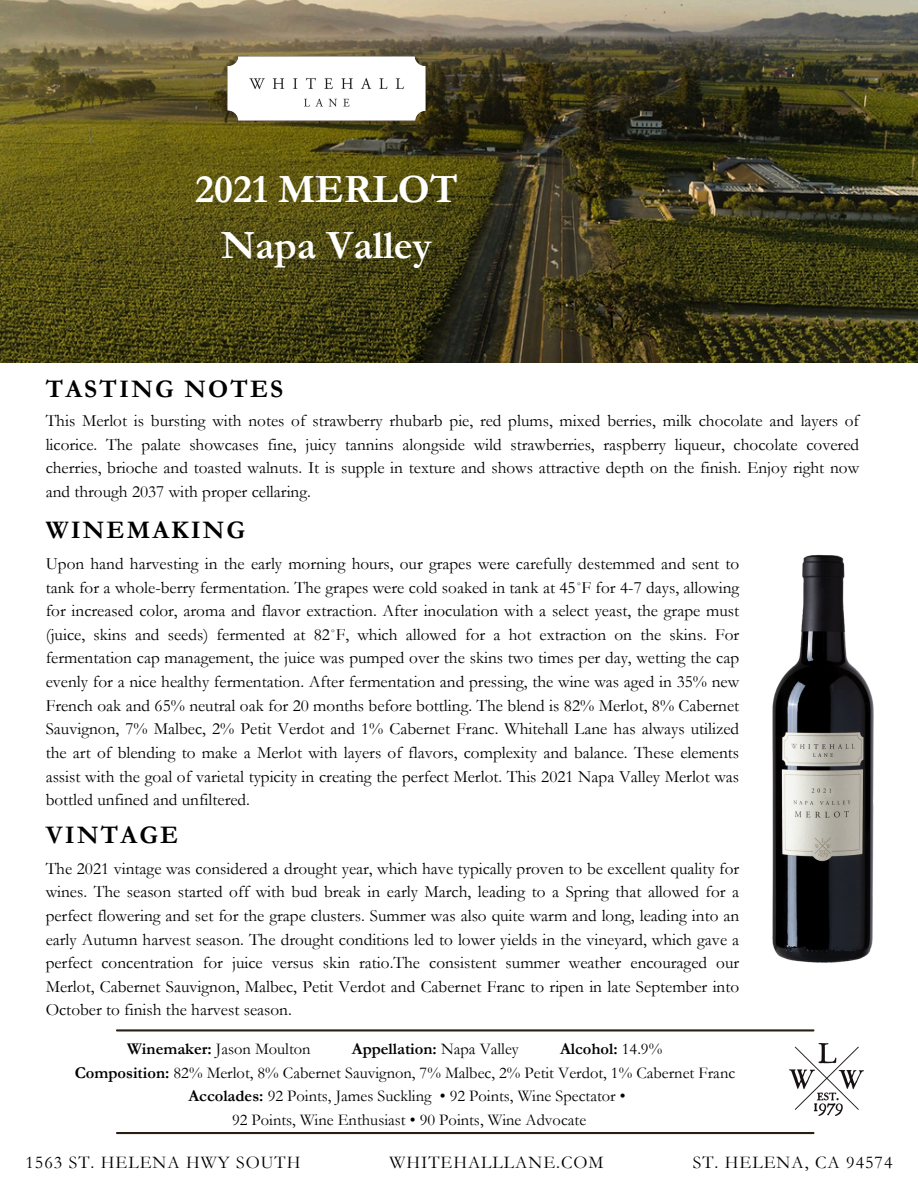
<style>
.page{position:relative;width:918px;height:1188px;background:#fff}
.page>*{position:absolute;margin:0;border:0;box-sizing:border-box;transform-origin:0 0}
.t1{font:700 40.5px/56.2px "Garamond";color:#fff;text-align:center}
.t2{font:700 25.5px "Garamond";letter-spacing:.085em;color:#000}
.t3{font:18px "Garamond";letter-spacing:.055em;color:#000}
.t4{font:17.25px/23.7px "Garamond";color:#000;text-align:justify}
.t5{font:16.5px "Garamond";color:#000}
.t6{font:700 16.5px "Garamond";color:#000}
.s1{font-weight:700}
.s2{font-weight:400}
</style>
<div class="page">
<img style="left:0;top:0;width:918px;height:363px">
<img style="left:772px;top:554px;width:102px;height:409px">
<img style="left:227px;top:56px;width:198px;height:64px">
<hr style="left:116px;top:1029px;width:698px;height:2px;background:#291c10">
<hr style="left:116px;top:1132px;width:698px;height:2px;background:#291c10">
<img style="left:790px;top:1044px;width:73px;height:72px">
<h1 class="t1" style="left:195px;top:162px;width:264px">2021 MERLOT<br>Napa Valley</h1>
<p class="t2" style="left:46px;top:375px;width:239px">TASTING NOTES</p>
<p class="t4" style="left:46px;top:409px;width:815px">This Merlot is bursting with notes of strawberry rhubarb pie, red plums, mixed berries, milk chocolate and layers of licorice. The palate showcases fine, juicy tannins alongside wild strawberries, raspberry liqueur, chocolate covered cherries, brioche and toasted walnuts. It is supple in texture and shows attractive depth on the finish. Enjoy right now and through 2037 with proper cellaring.</p>
<p class="t2" style="left:46px;top:516px;width:201px">WINEMAKING</p>
<p class="t4" style="left:46px;top:552px;width:695px">Upon hand harvesting in the early morning hours, our grapes were carefully destemmed and sent to tank for a whole-berry fermentation. The grapes were cold soaked in tank at 45˚F for 4-7 days, allowing for increased color, aroma and flavor extraction. After inoculation with a select yeast, the grape must (juice, skins and seeds) fermented at 82˚F, which allowed for a hot extraction on the skins. For fermentation cap management, the juice was pumped over the skins two times per day, wetting the cap evenly for a nice healthy fermentation. After fermentation and pressing, the wine was aged in 35% new French oak and 65% neutral oak for 20 months before bottling. The blend is 82% Merlot, 8% Cabernet Sauvignon, 7% Malbec, 2% Petit Verdot and 1% Cabernet Franc. Whitehall Lane has always utilized the art of blending to make a Merlot with layers of flavors, complexity and balance. These elements assist with the goal of varietal typicity in creating the perfect Merlot. This 2021 Napa Valley Merlot was bottled unfined and unfiltered.</p>
<p class="t2" style="left:46px;top:821px;width:134px">VINTAGE</p>
<h2 class="t4" style="left:46px;top:857px;width:695px">The 2021 vintage was considered a drought year, which have typically proven to be excellent quality for wines. The season started off with bud break in early March, leading to a Spring that allowed for a perfect flowering and set for the grape clusters. Summer was also quite warm and long, leading into an early Autumn harvest season. The drought conditions led to lower yields in the vineyard, which gave a perfect concentration for juice versus skin ratio.The consistent summer weather encouraged our Merlot, Cabernet Sauvignon, Malbec, Petit Verdot and Cabernet Franc to ripen in late September into October to finish the harvest season.</h2>
<h2 class="t5" style="left:127px;top:1040px;width:185px"><span class="s1">Winemaker:</span> Jason Moulton</h2>
<h2 class="t6" style="left:352px;top:1040px;width:168px">Appellation: <span class="s2">Napa Valley</span></h2>
<h2 class="t6" style="left:560px;top:1040px;width:104px">Alcohol: <span class="s2">14.9%</span></h2>
<p class="t5" style="left:75px;top:1063px;width:662px"><span class="s1">Composition:</span> 82% Merlot, 8% Cabernet Sauvignon, 7% Malbec, 2% Petit Verdot, 1% Cabernet Franc</p>
<p class="t5" style="left:188px;top:1087px;width:439px"><span class="s1">Accolades:</span> 92 Points, James Suckling • 92 Points, Wine Spectator •</p>
<h2 class="t5" style="left:232px;top:1111px;width:356px">92 Points, Wine Enthusiast • 90 Points, Wine Advocate</h2>
<p class="t3" style="left:25px;top:1152px;width:276px">1563 ST. HELENA HWY SOUTH</p>
<p class="t3" style="left:390px;top:1152px;width:216px">WHITEHALLLANE.COM</p>
<p class="t3" style="left:693px;top:1152px;width:201px">ST. HELENA, CA 94574</p>
</div>
